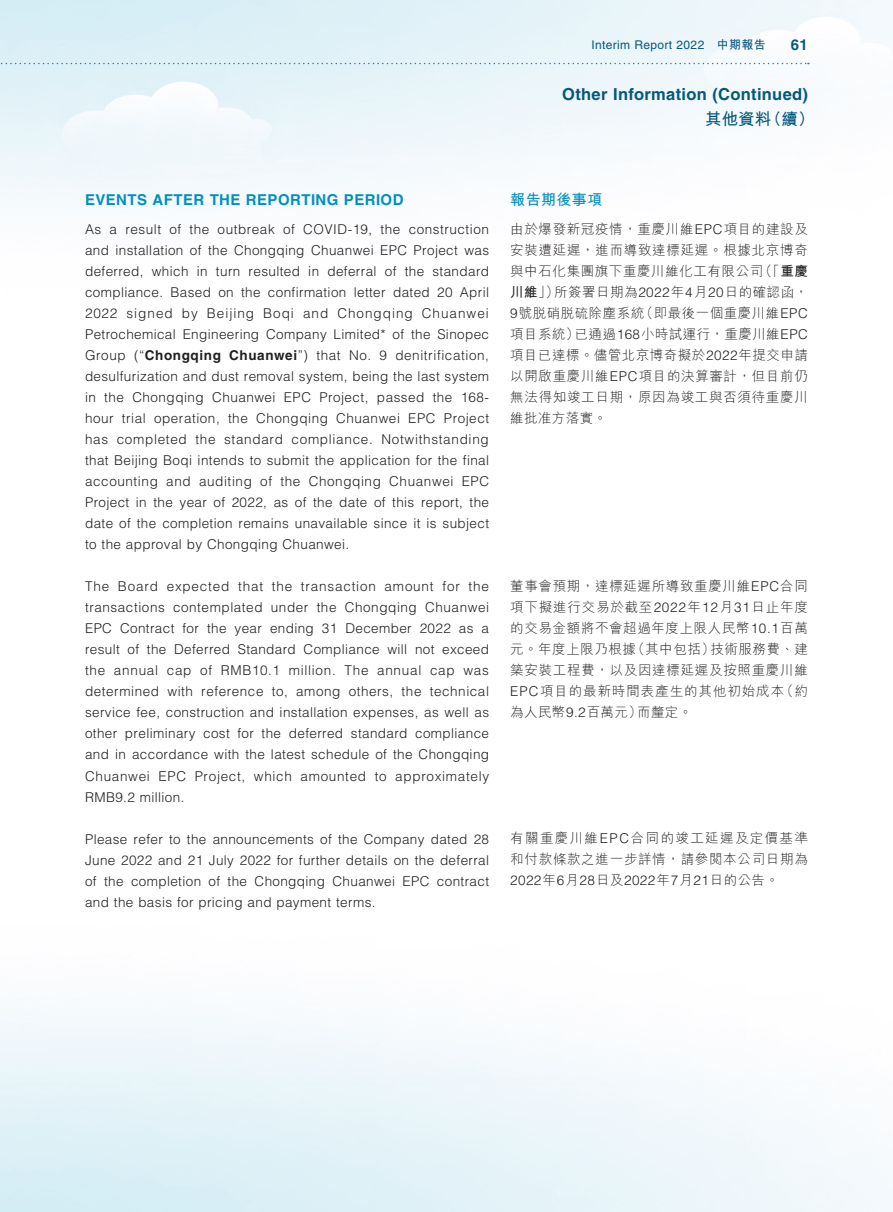
<style>
.page{position:relative;width:893px;height:1212px;background:#fff}
.page>*{position:absolute;margin:0;border:0;box-sizing:border-box;transform-origin:0 0}
.t1{font:700 16.5px "Helvetica LT Std";letter-spacing:.02em;color:#05597c}
.t2{font:700 16.5px "M Hei HK";color:#05597c}
.t3{font:700 15px "Helvetica LT Std";letter-spacing:.03em;color:#0090be}
.t4{font:700 15px "M Hei HK";letter-spacing:.03em;color:#0090be}
.t5{font:700 15px "Helvetica LT Std";color:#05597c}
.t6{font:300 13.5px/21px "Helvetica LT Std";letter-spacing:.03em;color:#231f20;text-align:justify}
.t7{font:300 13.5px/21px "M Hei HK";letter-spacing:.05em;color:#231f20;text-align:justify}
.t8{font:12px "Helvetica LT Std";letter-spacing:.03em;color:#05597c}
.s1{font-family:"M Hei HK";font-weight:700}
.s2{font-weight:700}
.s3{font-family:"Helvetica LT Std"}
.s4{font-family:"M Hei HK"}
</style>
<div class="page">
<svg style="left:0;top:63px;width:809px;height:1px"></svg>
<p class="t8" style="left:592px;top:38px;width:176px">Interim Report 2022 <span class="s1">中期報告</span></p>
<p class="t5" style="left:791px;top:36px;width:19px">61</p>
<p class="t1" style="left:562px;top:84px;width:247px">Other Information (Continued)</p>
<p class="t2" style="left:705px;top:107px;width:111px">其他資料（續）</p>
<p class="t3" style="left:85px;top:190px;width:320px">EVENTS AFTER THE REPORTING PERIOD</p>
<p class="t6" style="left:85px;top:219px;width:406px">As a result of the outbreak of COVID-19, the construction and installation of the Chongqing Chuanwei EPC Project was deferred, which in turn resulted in deferral of the standard compliance. Based on the confirmation letter dated 20 April 2022 signed by Beijing Boqi and Chongqing Chuanwei Petrochemical Engineering Company Limited* of the Sinopec Group (“<span class="s2">Chongqing Chuanwei</span>”) that No. 9 denitrification, desulfurization and dust removal system, being the last system in the Chongqing Chuanwei EPC Project, passed the 168- hour trial operation, the Chongqing Chuanwei EPC Project has completed the standard compliance. Notwithstanding that Beijing Boqi intends to submit the application for the final accounting and auditing of the Chongqing Chuanwei EPC Project in the year of 2022, as of the date of this report, the date of the completion remains unavailable since it is subject to the approval by Chongqing Chuanwei.</p>
<p class="t6" style="left:85px;top:576px;width:406px">The Board expected that the transaction amount for the transactions contemplated under the Chongqing Chuanwei EPC Contract for the year ending 31 December 2022 as a result of the Deferred Standard Compliance will not exceed the annual cap of RMB10.1 million. The annual cap was determined with reference to, among others, the technical service fee, construction and installation expenses, as well as other preliminary cost for the deferred standard compliance and in accordance with the latest schedule of the Chongqing Chuanwei EPC Project, which amounted to approximately RMB9.2 million.</p>
<p class="t6" style="left:85px;top:828px;width:406px">Please refer to the announcements of the Company dated 28<br>June 2022 and 21 July 2022 for further details on the deferral of the completion of the Chongqing Chuanwei EPC contract and the basis for pricing and payment terms.</p>
<p class="t4" style="left:510px;top:188px;width:94px">報告期後事項</p>
<p class="t7" style="left:510px;top:219px;width:299px">由於爆發新冠疫情，重慶川維<span class="s3">EPC</span>項目的建設及安裝遭延遲，進而導致達標延遲。根據北京博奇與中石化集團旗下重慶川維化工有限公司（「<span class="s2">重慶川維</span>」）所簽署日期為<span class="s3">2022</span>年<span class="s3">4</span>月<span class="s3">20</span>日的確認函，<span class="s3">9</span>號脫硝脫硫除塵系統（即最後一個重慶川維<span class="s3">EPC</span>項目系統）已通過<span class="s3">168</span>小時試運行，重慶川維<span class="s3">EPC</span>項目已達標。儘管北京博奇擬於<span class="s3">2022</span>年提交申請以開啟重慶川維<span class="s3">EPC</span>項目的決算審計，但目前仍無法得知竣工日期，原因為竣工與否須待重慶川維批准方落實。</p>
<p class="t7" style="left:510px;top:576px;width:299px">董事會預期，達標延遲所導致重慶川維<span class="s3">EPC</span>合同項下擬進行交易於截至<span class="s3">2022</span>年<span class="s3">12</span>月<span class="s3">31</span>日止年度的交易金額將不會超過年度上限人民幣<span class="s3">10.1</span>百萬元。年度上限乃根據（其中包括）技術服務費、建築安裝工程費，以及因達標延遲及按照重慶川維<span class="s3">EPC</span>項目的最新時間表產生的其他初始成本（約為人民幣<span class="s3">9.2</span>百萬元）而釐定。</p>
<p class="t7" style="left:510px;top:828px;width:299px">有關重慶川維<span class="s3">EPC</span>合同的竣工延遲及定價基準和付款條款之進一步詳情，請參閱本公司日期為</p>
<p class="t6" style="left:510px;top:870px;width:270px">2022<span class="s4">年</span>6<span class="s4">月</span>28<span class="s4">日及</span>2022<span class="s4">年</span>7<span class="s4">月</span>21<span class="s4">日的公告。</span></p>
</div>
